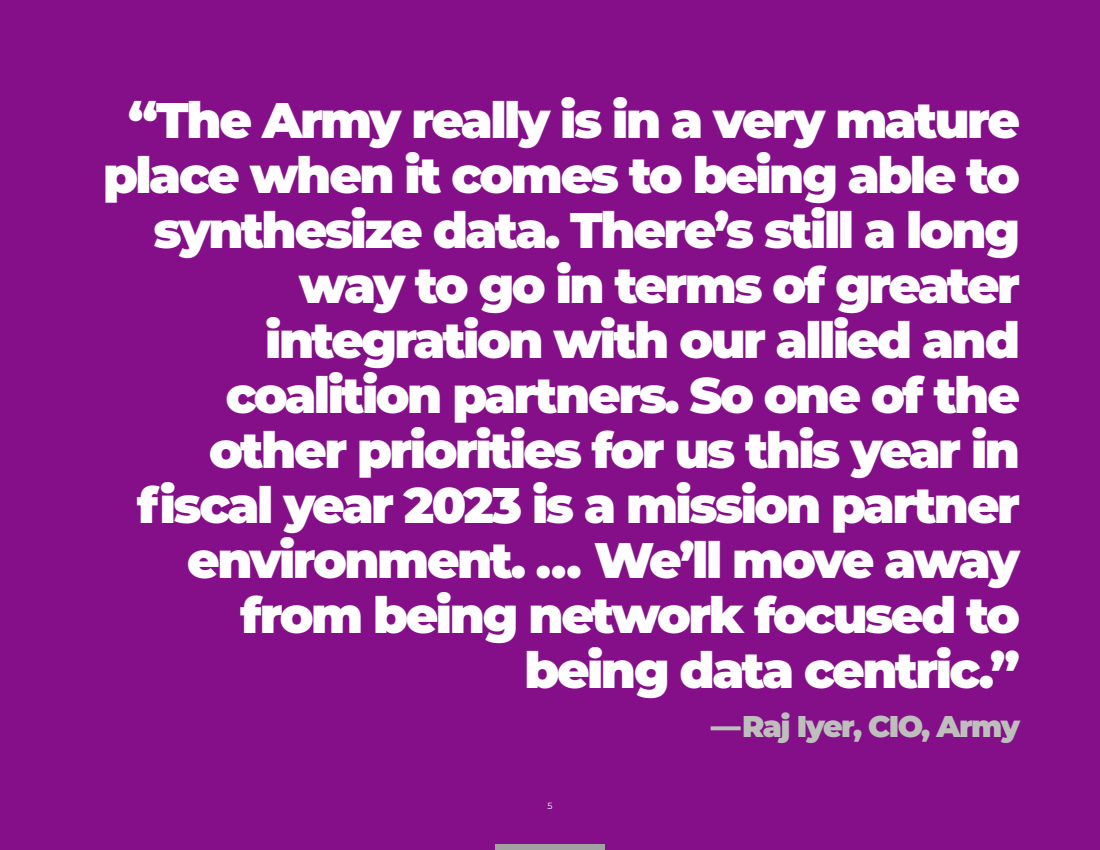
<style>
.page{position:relative;width:1100px;height:850px;background:#850f89}
.page>*{position:absolute;margin:0;border:0;box-sizing:border-box;transform-origin:0 0}
.t1{font:900 50px/55px "Montserrat";letter-spacing:-.05em;color:#fff;text-align:right}
.t2{font:900 30px "Montserrat";letter-spacing:-.05em;color:#bebfbd}
.t3{font:9px "Montserrat";color:#fff}
</style>
<div class="page">
<div style="left:495px;top:844px;width:110px;height:6px;background:#a2a2a2"></div>
<p class="t1" style="left:103px;top:90px;width:919px">“The Army really is in a very mature place when it comes to being able to synthesize data. There’s still a long way to go in terms of greater integration with our allied and coalition partners. So one of the other priorities for us this year in fiscal year 2023 is a mission partner environment. ... We’ll move away from being network focused to being data centric.”</p>
<p class="t2" style="left:711px;top:704px;width:311px">—Raj Iyer, CIO, Army</p>
<p class="t3" style="left:547px;top:799px;width:7px">5</p>
</div>
